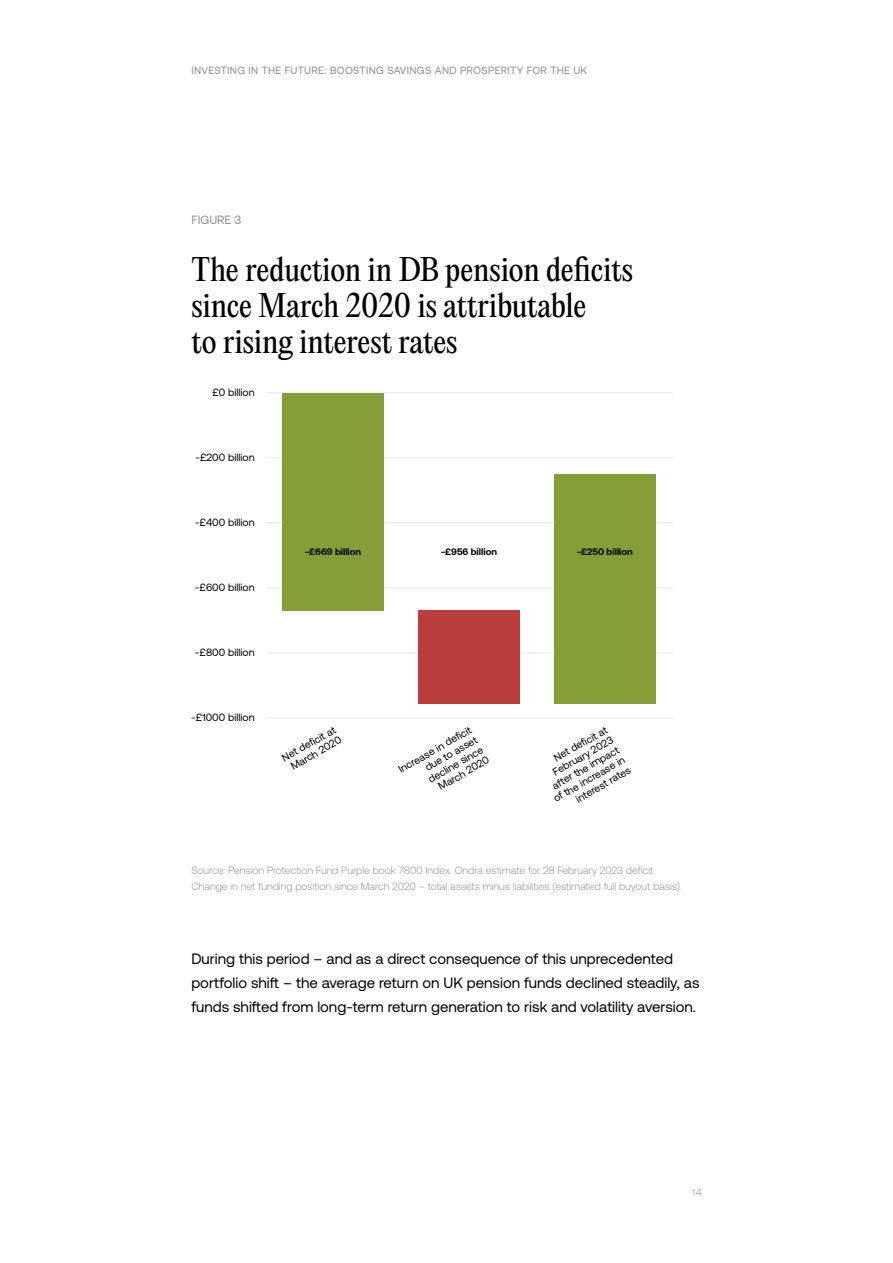
<style>
.page{position:relative;width:893px;height:1263px;background:#fff}
.page>*{position:absolute;margin:0;border:0;box-sizing:border-box;transform-origin:0 0}
.t1{font:30px/36px "PP Editorial New";letter-spacing:-.005em;color:#020203}
.t2{font:15px/24px "Aeonik";color:#020203}
.t3{font:12px "Aeonik";color:#8f8f8f}
.t4{font:10.5px/11.6px "Aeonik";color:#000;text-align:right}
.t5{font:300 10.5px/16.5px "Aeonik";color:#8e8f8f}
.t6{font:10.5px "Aeonik";letter-spacing:.03em;color:#8f8f8f}
.t7{font:300 10.5px "Aeonik";color:#8f8f8f}
.t8{font:700 9.45px "Aeonik";color:#000}
</style>
<div class="page">
<hr style="left:265px;top:717px;width:408px;height:1px;background:#eaeaea">
<hr style="left:265px;top:652px;width:408px;height:1px;background:#eaeaea">
<hr style="left:265px;top:587px;width:408px;height:1px;background:#eaeaea">
<hr style="left:265px;top:522px;width:408px;height:1px;background:#eaeaea">
<hr style="left:265px;top:457px;width:408px;height:1px;background:#eaeaea">
<hr style="left:265px;top:392px;width:408px;height:1px;background:#eaeaea">
<div style="left:282px;top:393px;width:102px;height:217px;background:#859e38"></div>
<div style="left:418px;top:610px;width:102px;height:94px;background:#b93d3a"></div>
<div style="left:554px;top:474px;width:102px;height:230px;background:#859e38"></div>
<p class="t6" style="left:191px;top:64px;width:397px">INVESTING IN THE FUTURE: BOOSTING SAVINGS AND PROSPERITY FOR THE UK</p>
<p class="t3" style="left:191px;top:213px;width:51px">FIGURE 3</p>
<h1 class="t1" style="left:191px;top:251px;width:443px">The reduction in DB pension deficits since March 2020 is attributable<br>to rising interest rates</h1>
<p class="t4" style="left:212px;top:387px;width:44px">£0 billion</p>
<p class="t4" style="left:196px;top:452px;width:61px">-£200 billion</p>
<p class="t4" style="left:195px;top:517px;width:61px">-£400 billion</p>
<p class="t4" style="left:195px;top:582px;width:61px">-£600 billion</p>
<p class="t4" style="left:195px;top:647px;width:61px">-£800 billion</p>
<p class="t4" style="left:191px;top:712px;width:65px">-£1000 billion</p>
<p class="t8" style="left:305px;top:547px;width:58px">-£669 billion</p>
<p class="t8" style="left:441px;top:547px;width:57px">-£956 billion</p>
<p class="t8" style="left:577px;top:547px;width:57px">-£250 billion</p>
<p class="t4" style="left:280px;top:754px;width:62px;text-align:center;rotate:-30deg">Net deficit at<br>March 2020</p>
<p class="t4" style="left:396px;top:765px;width:84px;rotate:-30deg">Increase in deficit due to asset decline since<br>March 2020</p>
<p class="t4" style="left:534px;top:764px;width:82px;rotate:-30deg">Net deficit at<br>February 2023 after the impact of the increase in interest rates</p>
<p class="t5" style="left:191px;top:862px;width:492px">Source: Pension Protection Fund Purple book 7800 Index. Ondra estimate for 28 February 2023 deficit.<br>Change in net funding position since March 2020 – total assets minus liabilities (estimated full buyout basis).</p>
<h2 class="t2" style="left:191px;top:947px;width:510px">During this period – and as a direct consequence of this unprecedented portfolio shift – the average return on UK pension funds declined steadily, as funds shifted from long-term return generation to risk and volatility aversion.</h2>
<p class="t7" style="left:692px;top:1186px;width:11px">14</p>
</div>
